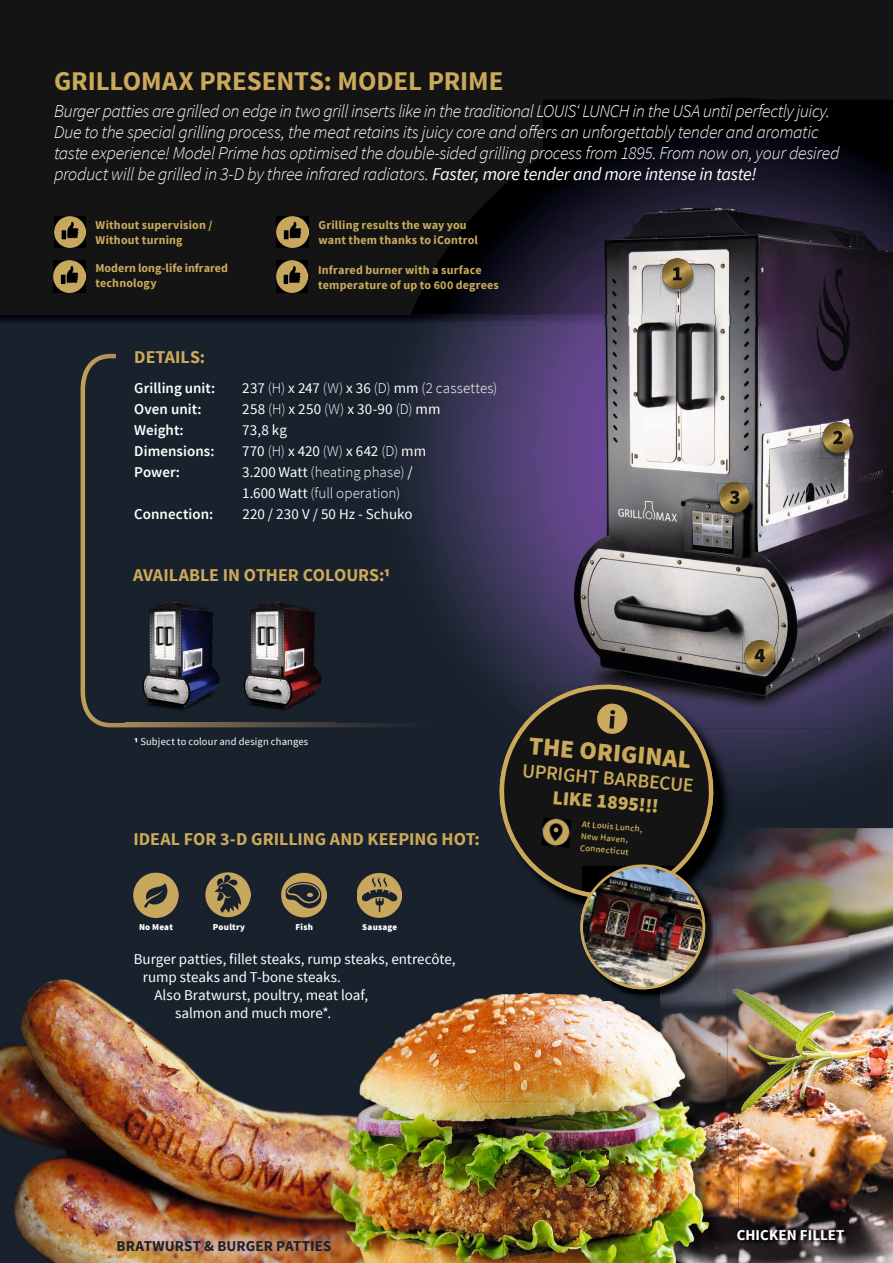
<style>
.page{position:relative;width:893px;height:1263px;background:#19212c}
.page>*{position:absolute;margin:0;border:0;box-sizing:border-box;transform-origin:0 0}
.t1{font:700 27px "Source Sans Pro";letter-spacing:-.005em;color:#cba95b}
.t2{font:900 25.35px "Source Sans Pro";color:#cba95b}
.t3{font:600 19.65px "Source Sans Pro";color:#cba95b}
.t4{font:900 19.65px "Source Sans Pro";color:#cba95b}
.t5{font:italic 300 18px/21px "Source Sans Pro";letter-spacing:-.025em;color:#fff}
.t6{font:700 18px "Source Sans Pro";color:#cba95b}
.t7{font:15px "Source Sans Pro";color:#fff}
.t8{font:300 15px/21px "Source Sans Pro";letter-spacing:.005em;color:#fff}
.t9{font:600 15px "Source Sans Pro";color:#fff}
.t10{font:700 15px "Source Sans Pro";letter-spacing:.01em;color:#19212c}
.t11{font:700 15px "Source Sans Pro";letter-spacing:.005em;color:#fff}
.t12{font:700 12px/15px "Source Sans Pro";letter-spacing:.015em;color:#cbaa5e}
.t13{font:10.5px "Source Sans Pro";letter-spacing:.015em;color:#fff}
.t14{font:600 9px/12px "Source Sans Pro";color:#cba95b}
.t15{font:900 9px "Source Sans Pro";letter-spacing:.025em;color:#fff}
.s1{font-weight:400}
.s2{font-weight:300}
.s3{font-weight:900}
</style>
<div class="page">
<img style="left:0;top:979px;width:300px;height:284px">
<div style="left:0;top:0;width:893px;height:314px;background:#131413"></div>
<img style="left:693px;top:628px;width:200px;height:179px">
<img style="left:434px;top:325px;width:101px;height:356px">
<img style="left:535px;top:325px;width:8px;height:356px">
<img style="left:424px;top:327px;width:10px;height:251px">
<img style="left:406px;top:314px;width:487px;height:11px">
<img style="left:411px;top:156px;width:132px;height:158px">
<img style="left:716px;top:828px;width:177px;height:435px">
<img style="left:543px;top:325px;width:350px;height:303px">
<img style="left:543px;top:628px;width:150px;height:53px">
<img style="left:543px;top:100px;width:300px;height:214px">
<img style="left:843px;top:114px;width:50px;height:200px">
<img style="left:522px;top:972px;width:194px;height:22px">
<img style="left:300px;top:1112px;width:32px;height:151px">
<img style="left:439px;top:994px;width:169px;height:107px">
<img style="left:608px;top:1001px;width:52px;height:262px">
<img style="left:504px;top:1101px;width:52px;height:108px">
<img style="left:556px;top:1101px;width:53px;height:162px">
<img style="left:504px;top:1209px;width:53px;height:54px">
<img style="left:332px;top:1048px;width:172px;height:215px">
<img style="left:390px;top:1012px;width:49px;height:36px">
<img style="left:660px;top:994px;width:67px;height:269px">
<img style="left:716px;top:828px;width:16px;height:89px">
<img style="left:717px;top:687px;width:15px;height:41px">
<svg style="left:499px;top:681px;width:218px;height:221px;background:#21201e"></svg>
<img style="left:713px;top:917px;width:3px;height:55px">
<img style="left:582px;top:994px;width:134px;height:6px">
<img style="left:713px;top:866px;width:3px;height:51px">
<img style="left:573px;top:857px;width:140px;height:138px">
<svg style="left:81px;top:354px;width:350px;height:373px"></svg>
<img style="left:125px;top:723px;width:102px;height:1px">
<img style="left:234px;top:723px;width:101px;height:1px">
<img style="left:660px;top:260px;width:35px;height:35px">
<svg style="left:670px;top:258px;width:14px;height:2px"></svg>
<img style="left:662px;top:260px;width:31px;height:29px">
<svg style="left:673px;top:267px;width:9px;height:13px"></svg>
<img style="left:821px;top:424px;width:35px;height:35px">
<svg style="left:831px;top:422px;width:14px;height:2px"></svg>
<img style="left:823px;top:424px;width:30px;height:29px">
<svg style="left:833px;top:431px;width:10px;height:13px"></svg>
<img style="left:717px;top:484px;width:35px;height:35px">
<svg style="left:727px;top:482px;width:15px;height:2px"></svg>
<img style="left:719px;top:484px;width:31px;height:29px">
<svg style="left:730px;top:491px;width:9px;height:13px"></svg>
<img style="left:742px;top:642px;width:35px;height:35px">
<svg style="left:753px;top:640px;width:14px;height:2px"></svg>
<img style="left:744px;top:642px;width:31px;height:29px">
<svg style="left:755px;top:649px;width:10px;height:13px"></svg>
<img style="left:134px;top:873px;width:44px;height:45px">
<img style="left:357px;top:872px;width:44px;height:46px">
<img style="left:282px;top:872px;width:44px;height:46px">
<img style="left:206px;top:872px;width:44px;height:45px">
<img style="left:276px;top:261px;width:32px;height:31px">
<img style="left:277px;top:216px;width:31px;height:32px">
<img style="left:54px;top:216px;width:32px;height:32px">
<img style="left:54px;top:261px;width:31px;height:31px">
<svg style="left:596px;top:703px;width:32px;height:31px"></svg>
<img style="left:541px;top:817px;width:30px;height:31px">
<img style="left:738px;top:1230px;width:111px;height:14px">
<svg style="left:737px;top:1230px;width:1px;height:14px"></svg>
<h1 class="t1" style="left:54px;top:64px;width:451px">GRILLOMAX PRESENTS: MODEL PRIME</h1>
<p class="t5" style="left:54px;top:101px;width:787px">Burger patties are grilled on edge in two grill inserts like in the traditional LOUIS‘ LUNCH in the USA until perfectly juicy.<br>Due to the special grilling process, the meat retains its juicy core and offers an unforgettably tender and aromatic taste experience! Model Prime has optimised the double-sided grilling process from 1895. From now on, your desired product will be grilled in 3-D by three infrared radiators. <span class="s1">Faster, more tender and more intense in taste!</span></p>
<p class="t12" style="left:96px;top:218px;width:118px">Without supervision /<br>Without turning</p>
<p class="t12" style="left:95px;top:261px;width:134px">Modern long-life infrared technology</p>
<p class="t6" style="left:134px;top:345px;width:73px">DETAILS:</p>
<p class="t12" style="left:319px;top:218px;width:161px">Grilling results the way you want them thanks to iControl</p>
<p class="t12" style="left:318px;top:262px;width:182px">Infrared burner with a surface temperature of up to 600 degrees</p>
<p class="t9" style="left:134px;top:378px;width:82px">Grilling unit:</p>
<p class="t8" style="left:242px;top:377px;width:257px"><span class="s1">237</span> (H) <span class="s1">x 247</span> (W) <span class="s1">x 36</span> (D) <span class="s1">mm</span> (2 cassettes)</p>
<p class="t9" style="left:134px;top:399px;width:69px">Oven unit:</p>
<p class="t7" style="left:242px;top:399px;width:200px">258 <span class="s2">(H)</span> x 250 <span class="s2">(W)</span> x 30-90 <span class="s2">(D)</span> mm</p>
<p class="t9" style="left:134px;top:420px;width:51px">Weight:</p>
<p class="t7" style="left:242px;top:420px;width:46px">73,8 kg</p>
<p class="t9" style="left:134px;top:441px;width:82px">Dimensions:</p>
<p class="t7" style="left:242px;top:441px;width:185px">770 <span class="s2">(H)</span> x 420 <span class="s2">(W)</span> x 642 <span class="s2">(D)</span> mm</p>
<p class="t9" style="left:134px;top:462px;width:47px">Power:</p>
<p class="t8" style="left:242px;top:461px;width:172px"><span class="s1">3.200 Watt</span> (heating phase) <span class="s1">/<br>1.600 Watt</span> (full operation)</p>
<p class="t9" style="left:134px;top:504px;width:81px">Connection:</p>
<p class="t7" style="left:242px;top:504px;width:172px">220 / 230 V / 50 Hz - Schuko</p>
<p class="t6" style="left:133px;top:563px;width:259px">AVAILABLE IN OTHER COLOURS:<span class="s3">1</span></p>
<p class="t13" style="left:134px;top:735px;width:176px"><span class="s3">1</span> Subject to colour and design changes</p>
<p class="t6" style="left:133px;top:827px;width:348px">IDEAL FOR 3-D GRILLING AND KEEPING HOT:</p>
<p class="t15" style="left:139px;top:921px;width:35px">No Meat</p>
<p class="t15" style="left:213px;top:921px;width:34px">Poultry</p>
<p class="t15" style="left:296px;top:921px;width:19px">Fish</p>
<p class="t15" style="left:362px;top:921px;width:36px">Sausage</p>
<p class="t7" style="left:134px;top:949px;width:323px">Burger patties, fillet steaks, rump steaks, entrecôte,</p>
<p class="t7" style="left:143px;top:967px;width:200px">rump steaks and T-bone steaks.</p>
<p class="t7" style="left:155px;top:985px;width:215px">Also Bratwurst, poultry, meat loaf,</p>
<p class="t7" style="left:175px;top:1003px;width:158px">salmon and much more*.</p>
<h2 class="t2" style="left:530px;top:729px;width:164px;rotate:5deg">THE ORIGINAL</h2>
<p class="t3" style="left:523px;top:758px;width:173px;rotate:5deg">UPRIGHT BARBECUE</p>
<p class="t4" style="left:554px;top:784px;width:108px;rotate:5deg">LIKE 1895!!!</p>
<p class="t14" style="left:583px;top:818px;width:62px;rotate:5deg">At Louis Lunch,<br>New Haven,<br>Connecticut</p>
<p class="t10" style="left:116px;top:1236px;width:217px">BRATWURST &amp; BURGER PATTIES</p>
<p class="t11" style="left:737px;top:1225px;width:109px">CHICKEN FILLET</p>
</div>
